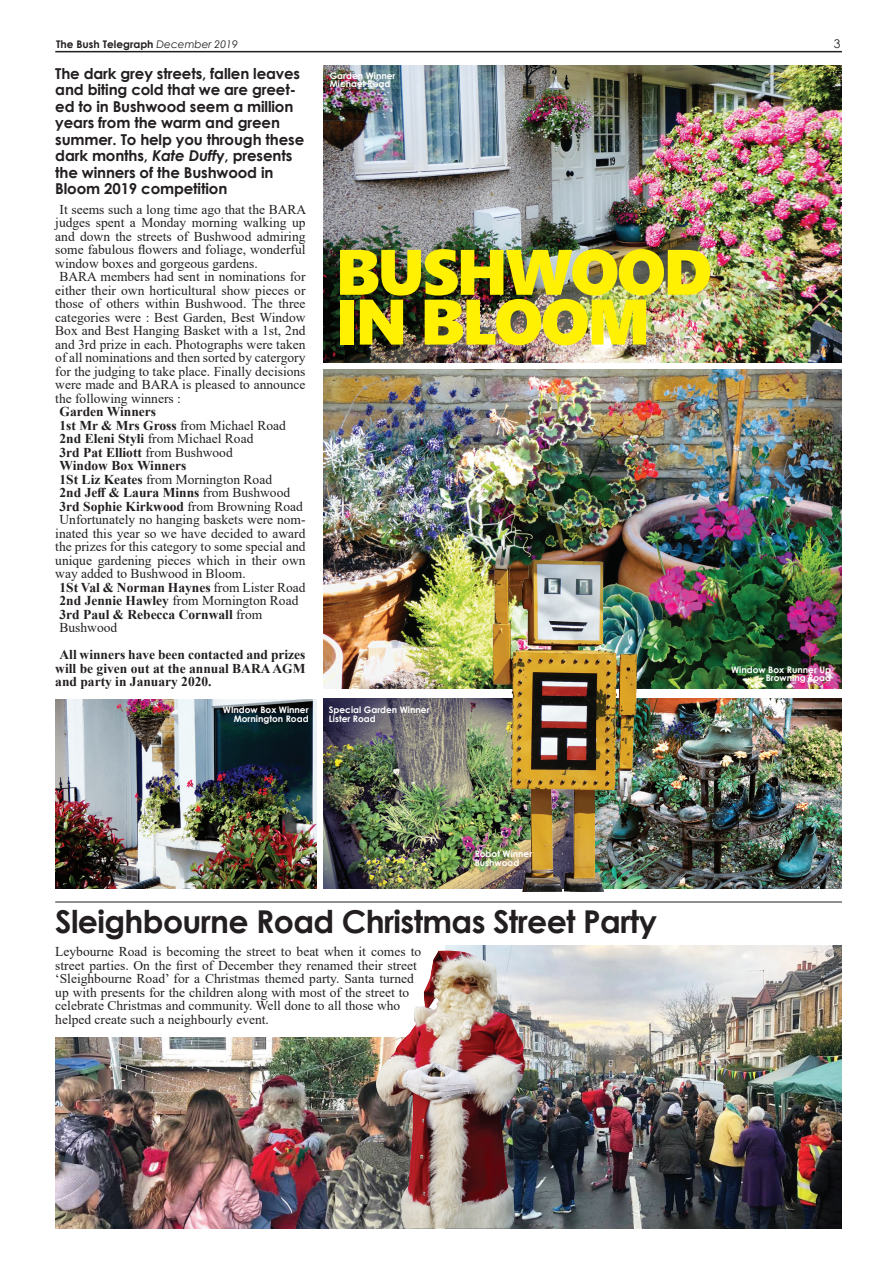
<style>
.page{position:relative;width:893px;height:1263px;background:#fff}
.page>*{position:absolute;margin:0;border:0;box-sizing:border-box;transform-origin:0 0}
.Heavy_Headline{font:64.2px/49.8px "Segoe UI Black";letter-spacing:-.04em;color:#fff101}
.Small_Headlin{font:700 31.5px "Century Gothic";letter-spacing:-.02em;color:#231f20}
.Standfirst{font:700 15px/16.5px "Century Gothic";letter-spacing:-.01em;color:#231f20}
.Body_Text{font:13.5px/13.5px "Times New Roman";color:#231f20;text-align:justify}
.Body_Text-2{font:700 13.5px/13.5px "Times New Roman";color:#231f20;text-align:justify}
.HEaders{font:12px "Century Gothic";color:#231f20}
.HEaders-2{font:700 10.5px "Century Gothic";color:#231f20}
.Picture_Caption{font:700 9px "Century Gothic";color:#fff}
.s1{font-weight:400;font-style:italic}
.s2{font-style:italic}
.s3{font-weight:700}
.s4{font-weight:400}
</style>
<div class="page">
<hr style="left:55px;top:51px;width:787px;height:1px;background:#231f20">
<img style="left:323px;top:65px;width:519px;height:297px">
<img style="left:323px;top:370px;width:519px;height:318px">
<img style="left:55px;top:699px;width:262px;height:190px">
<img style="left:324px;top:698px;width:162px;height:191px">
<img style="left:639px;top:698px;width:203px;height:191px">
<img style="left:486px;top:546px;width:153px;height:345px">
<hr style="left:55px;top:902px;width:787px;height:1px;background:#231f20">
<img style="left:446px;top:945px;width:395px;height:283px">
<img style="left:55px;top:1037px;width:314px;height:192px">
<img style="left:369px;top:951px;width:157px;height:278px">
<p class="HEaders-2" style="left:56px;top:36px;width:183px">The Bush Telegraph <span class="s1">December 2019</span></p>
<p class="HEaders" style="left:834px;top:35px;width:8px">3</p>
<p class="Standfirst" style="left:55px;top:64px;width:250px">The dark grey streets, fallen leaves and biting cold that we are greet&shy;ed to in Bushwood seem a million years from the warm and green summer. To help you through these dark months, <span class="s2">Kate Duff</span>y, presents the winners of the Bushwood in<br>Bloom 2019 competition</p>
<p class="Body_Text" style="left:55px;top:202px;width:252px;text-indent:4px">It seems such a long time ago that the BARA judges spent a Monday morning walking up and down the streets of Bushwood admiring some fabulous flowers and foliage, wonderful window boxes and gorgeous gardens.</p>
<p class="Body_Text" style="left:55px;top:270px;width:252px;text-indent:4px">BARA members had sent in nominations for either their own horticultural show pieces or those of others within Bushwood. The three categories were : Best Garden, Best Window Box and Best Hanging Basket with a 1st, 2nd and 3rd prize in each. Photographs were taken of all nominations and then sorted by catergory for the judging to take place. Finally decisions were made and BARA is pleased to announce the following winners :</p>
<p class="Body_Text-2" style="left:60px;top:405px;width:98px">Garden Winners</p>
<p class="Body_Text" style="left:60px;top:418px;width:228px"><span class="s3">1st Mr &amp; Mrs Gross</span> from Michael Road</p>
<p class="Body_Text" style="left:60px;top:432px;width:195px"><span class="s3">2nd Eleni Styli</span> from Michael Road</p>
<p class="Body_Text-2" style="left:60px;top:445px;width:175px">3rd Pat Elliott <span class="s4">from Bushwood</span></p>
<p class="Body_Text-2" style="left:60px;top:459px;width:128px">Window Box Winners</p>
<p class="Body_Text" style="left:60px;top:472px;width:214px"><span class="s3">1St Liz Keates</span> from Mornington Road</p>
<p class="Body_Text-2" style="left:60px;top:486px;width:232px">2nd Jeff &amp; Laura Minns <span class="s4">from Bushwood</span></p>
<p class="Body_Text-2" style="left:60px;top:499px;width:245px">3rd Sophie Kirkwood <span class="s4">from Browning Road</span></p>
<p class="Body_Text" style="left:55px;top:513px;width:252px;text-indent:4px">Unfortunately no hanging baskets were nom&shy;inated this year so we have decided to award the prizes for this category to some special and unique gardening pieces which in their own way added to Bushwood in Bloom.</p>
<p class="Body_Text-2" style="left:60px;top:580px;width:247px">1St Val &amp; Norman Haynes <span class="s4">from Lister Road</span></p>
<p class="Body_Text" style="left:60px;top:594px;width:240px"><span class="s3">2nd Jennie Hawley</span> from Mornington Road</p>
<p class="Body_Text-2" style="left:60px;top:607px;width:204px">3rd Paul &amp; Rebecca Cornwall <span class="s4">from</span></p>
<p class="Body_Text" style="left:60px;top:621px;width:59px">Bushwood</p>
<p class="Body_Text-2" style="left:55px;top:648px;width:252px;text-indent:4px">All winners have been contacted and prizes will be given out at the annual BARA AGM and party in January 2020.</p>
<p class="Picture_Caption" style="left:223px;top:703px;width:87px">WIndow Box Winner</p>
<p class="Picture_Caption" style="left:234px;top:711px;width:76px">Mornington Road</p>
<p class="Picture_Caption" style="left:330px;top:69px;width:67px">Garden Winner</p>
<p class="Picture_Caption" style="left:330px;top:77px;width:62px">Michael Road</p>
<p class="Heavy_Headline" style="left:336px;top:243px;width:378px">BUSHWOOD<br>IN BLOOM</p>
<p class="Picture_Caption" style="left:329px;top:703px;width:102px">Special Garden Winner</p>
<p class="Picture_Caption" style="left:329px;top:711px;width:48px">Lister Road</p>
<p class="Picture_Caption" style="left:731px;top:663px;width:101px">Window Box Runner Up</p>
<p class="Picture_Caption" style="left:766px;top:671px;width:67px">Browning Road</p>
<p class="Picture_Caption" style="left:475px;top:847px;width:59px">Robot Winner</p>
<p class="Picture_Caption" style="left:475px;top:855px;width:46px">Bushwood</p>
<p class="Small_Headlin" style="left:55px;top:898px;width:603px">Sleighbourne Road Christmas Street Party</p>
<p class="Body_Text" style="left:55px;top:945px;width:367px;text-align:left">Leybourne Road is becoming the street to beat when it comes to street parties. On the first of December they renamed their street ‘Sleighbourne Road’ for a Christmas themed party. Santa turned up with presents for the children along with most of the street to celebrate Christmas and community. Well done to all those who helped create such a neighbourly event.</p>
</div>
